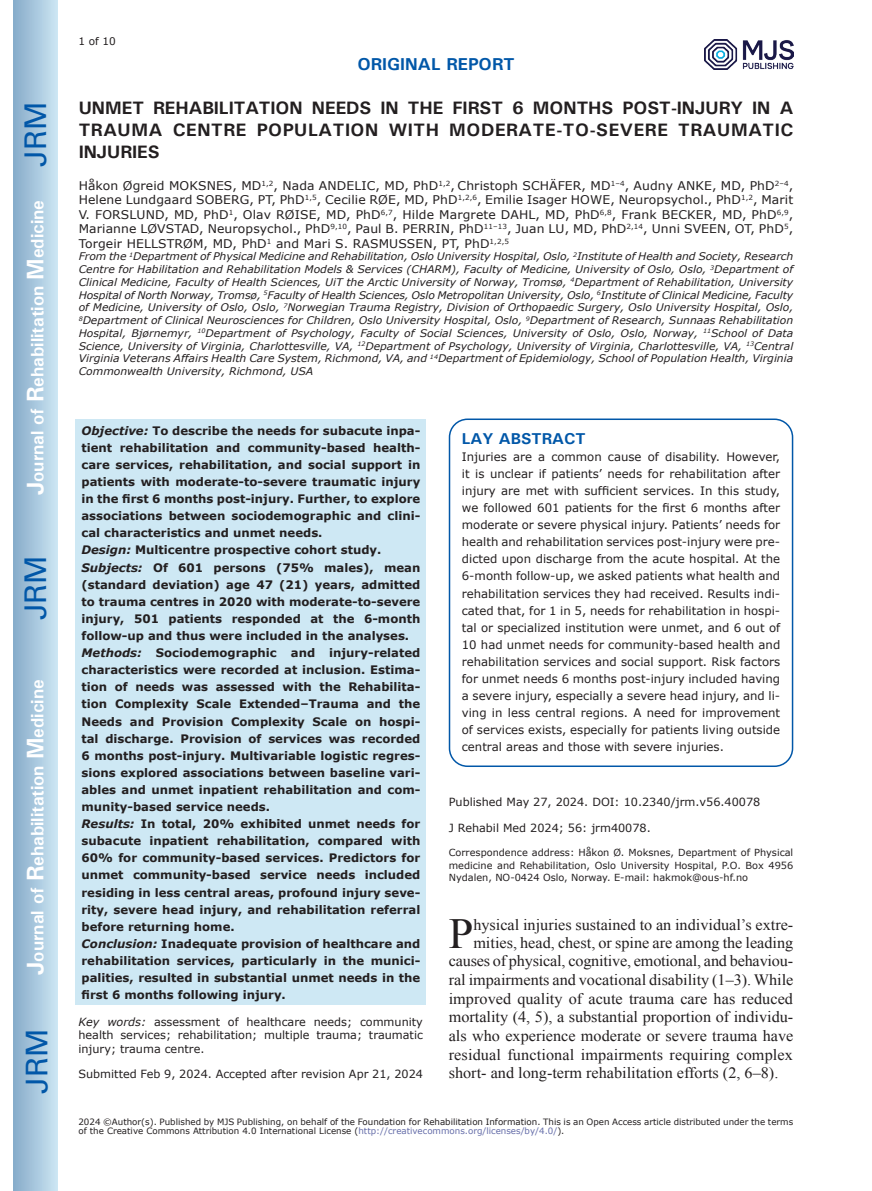
<style>
.page{position:relative;width:872px;height:1191px;background:#fff}
.page>*{position:absolute;margin:0;border:0;box-sizing:border-box;transform-origin:0 0}
.t1{font:42.9px "Times New Roman";color:#231f20}
.t2{font:30px "Univers";color:#0157a8}
.t3{font:700 18px/21.6px "Univers";letter-spacing:.03em;color:#231f20;text-align:justify}
.t4{font:700 18px "Univers";color:#fff}
.t5{font:700 17.25px "Univers";color:#0157a8}
.t6{font:15.75px "Times New Roman";color:#231f20}
.t7{font:700 15.75px "Univers";color:#0157a8}
.t8{font:12px/14.4px "Verdana";letter-spacing:.01em;color:#231f20;text-align:justify}
.t9{font:700 11.7px/17.1px "Verdana";color:#231f20}
.t10{font:11.7px/17.1px "Verdana";color:#231f20;text-align:justify}
.t11{font:11.25px/13.5px "Verdana";color:#231f20;text-align:justify}
.t12{font:italic 10.5px/12.8px "Verdana";color:#231f20;text-align:justify}
.t13{font:10.5px "Verdana";color:#231f20}
.t14{font:9.75px/12.3px "Verdana";color:#231f20;text-align:justify}
.t15{font:8.7px/9px "Verdana";color:#231f20}
.s1{font-size:24px}
.s2{font-style:italic}
.s3{color:#656da9}
</style>
<div class="page">
<div style="left:14px;top:0;width:43px;height:1191px;background:linear-gradient(to right,#88acca,#cbe5f2)"></div>
<img style="left:704px;top:40px;width:89px;height:30px">
<div style="left:75px;top:420px;width:351px;height:585px;background:#cee8f4"></div>
<div style="left:449px;top:418px;width:344px;height:349px;border:2px solid #0157a8;border-radius:18px"></div>
<h2 class="t2" style="left:18px;top:167px;width:67px;rotate:-90deg">JRM</h2>
<h3 class="t4" style="left:26px;top:495px;width:297px;rotate:-90deg"><span class="s1">J</span>ournal of <span class="s1">R</span>ehabilitation <span class="s1">M</span>edicine</h3>
<h2 class="t2" style="left:18px;top:620px;width:67px;rotate:-90deg">JRM</h2>
<h3 class="t4" style="left:26px;top:974px;width:297px;rotate:-90deg"><span class="s1">J</span>ournal of <span class="s1">R</span>ehabilitation <span class="s1">M</span>edicine</h3>
<h2 class="t2" style="left:19px;top:1093px;width:67px;rotate:-90deg">JRM</h2>
<p class="t13" style="left:78px;top:35px;width:39px">1 of 10</p>
<h3 class="t5" style="left:357px;top:53px;width:159px">ORIGINAL REPORT</h3>
<h3 class="t3" style="left:79px;top:97px;width:716px">UNMET REHABILITATION NEEDS IN THE FIRST 6 MONTHS POST-INJURY IN A TRAUMA CENTRE POPULATION WITH MODERATE-TO-SEVERE TRAUMATIC INJURIES</h3>
<p class="t8" style="left:79px;top:179px;width:716px">Håkon Øgreid MOKSNES, MD<sup>1,2</sup>, Nada ANDELIC, MD, PhD<sup>1,2</sup>, Christoph SCHÄFER, MD<sup>1–4</sup>, Audny ANKE, MD, PhD<sup>2–4</sup>, Helene Lundgaard SOBERG, PT, PhD<sup>1,5</sup>, Cecilie RØE, MD, PhD<sup>1,2,6</sup>, Emilie Isager HOWE, Neuropsychol., PhD<sup>1,2</sup>, Marit V. FORSLUND, MD, PhD<sup>1</sup>, Olav RØISE, MD, PhD<sup>6,7</sup>, Hilde Margrete DAHL, MD, PhD<sup>6,8</sup>, Frank BECKER, MD, PhD<sup>6,9</sup>, Marianne LØVSTAD, Neuropsychol., PhD<sup>9,10</sup>, Paul B. PERRIN, PhD<sup>11–13</sup>, Juan LU, MD, PhD<sup>2,14</sup>, Unni SVEEN, OT, PhD<sup>5</sup>, Torgeir HELLSTRØM, MD, PhD<sup>1</sup> and Mari S. RASMUSSEN, PT, PhD<sup>1,2,5</sup></p>
<p class="t12" style="left:79px;top:250px;width:716px">From the <sup>1</sup>Department of Physical Medicine and Rehabilitation, Oslo University Hospital, Oslo, <sup>2</sup>Institute of Health and Society, Research Centre for Habilitation and Rehabilitation Models &amp; Services (CHARM), Faculty of Medicine, University of Oslo, Oslo, <sup>3</sup>Department of Clinical Medicine, Faculty of Health Sciences, UiT the Arctic University of Norway, Tromsø, <sup>4</sup>Department of Rehabilitation, University Hospital of North Norway, Tromsø, <sup>5</sup>Faculty of Health Sciences, Oslo Metropolitan University, Oslo, <sup>6</sup>Institute of Clinical Medicine, Faculty of Medicine, University of Oslo, Oslo, <sup>7</sup>Norwegian Trauma Registry, Division of Orthopaedic Surgery, Oslo University Hospital, Oslo, <sup>8</sup>Department of Clinical Neurosciences for Children, Oslo University Hospital, Oslo, <sup>9</sup>Department of Research, Sunnaas Rehabilitation Hospital, Bjørnemyr, <sup>10</sup>Department of Psychology, Faculty of Social Sciences, University of Oslo, Oslo, Norway, <sup>11</sup>School of Data Science, University of Virginia, Charlottesville, VA, <sup>12</sup>Department of Psychology, University of Virginia, Charlottesville, VA, <sup>13</sup>Central Virginia Veterans Affairs Health Care System, Richmond, VA, and <sup>14</sup>Department of Epidemiology, School of Population Health, Virginia Commonwealth University, Richmond, USA</p>
<p class="t9" style="left:81px;top:422px;width:340px"><span class="s2">Objective:</span> To describe the needs for subacute inpa&shy;tient rehabilitation and community-based health&shy;care services, rehabilitation, and social support in patients with moderate-to-severe traumatic injury in the first 6 months post-injury. Further, to explore associations between sociodemographic and clini&shy;cal characteristics and unmet needs.<br><span class="s2">Design:</span> Multicentre prospective cohort study.<br><span class="s2">Subjects:</span> Of 601 persons (75% males), mean (standard deviation) age 47 (21) years, admitted to trauma centres in 2020 with moderate-to-severe injury, 501 patients responded at the 6-month follow-up and thus were included in the analyses.<br><span class="s2">Methods:</span> Sociodemographic and injury-related characteristics were recorded at inclusion. Estima&shy;tion of needs was assessed with the Rehabilita&shy;tion Complexity Scale Extended–Trauma and the Needs and Provision Complexity Scale on hospi&shy;tal discharge. Provision of services was recorded 6 months post-injury. Multivariable logistic regres&shy;sions explored associations between baseline vari&shy;ables and unmet inpatient rehabilitation and com&shy;munity-based service needs.<br><span class="s2">Results:</span> In total, 20% exhibited unmet needs for subacute inpatient rehabilitation, compared with 60% for community-based services. Predictors for unmet community-based service needs included residing in less central areas, profound injury seve&shy;rity, severe head injury, and rehabilitation referral before returning home.<br><span class="s2">Conclusion:</span> Inadequate provision of healthcare and rehabilitation services, particularly in the munici&shy;palities, resulted in substantial unmet needs in the first 6 months following injury.</p>
<p class="t11" style="left:78px;top:1015px;width:346px"><span class="s2">Key words:</span> assessment of healthcare needs; community health services; rehabilitation; multiple trauma; traumatic injury; trauma centre.</p>
<p class="t11" style="left:78px;top:1067px;width:346px">Submitted Feb 9, 2024. Accepted after revision Apr 21, 2024</p>
<h3 class="t7" style="left:462px;top:428px;width:125px">LAY ABSTRACT</h3>
<p class="t10" style="left:462px;top:448px;width:320px">Injuries are a common cause of disability. However, it is unclear if patients’ needs for rehabilitation after injury are met with sufficient services. In this study, we followed 601 patients for the first 6 months after moderate or severe physical injury. Patients’ needs for health and rehabilitation services post-injury were pre&shy;dicted upon discharge from the acute hospital. At the 6-month follow-up, we asked patients what health and rehabilitation services they had received. Results indi&shy;cated that, for 1 in 5, needs for rehabilitation in hospi&shy;tal or specialized institution were unmet, and 6 out of 10 had unmet needs for community-based health and rehabilitation services and social support. Risk factors for unmet needs 6 months post-injury included having a severe injury, especially a severe head injury, and li&shy;ving in less central regions. A need for improvement of services exists, especially for patients living outside central areas and those with severe injuries.</p>
<p class="t11" style="left:449px;top:795px;width:313px">Published May 27, 2024. DOI: 10.2340/jrm.v56.40078</p>
<p class="t11" style="left:449px;top:821px;width:204px">J Rehabil Med 2024; 56: jrm40078.</p>
<p class="t14" style="left:449px;top:846px;width:346px">Correspondence address: Håkon Ø. Moksnes, Department of Physical medicine and Rehabilitation, Oslo University Hospital, P.O. Box 4956<br>Nydalen, NO-0424 Oslo, Norway. E-mail: hakmok@ous-hf.no</p>
<h1 class="t1" style="left:449px;top:904px;width:26px">P</h1>
<h3 class="t6" style="left:473px;top:913px;width:321px">hysical injuries sustained to an individual’s extre-</h3>
<h3 class="t6" style="left:473px;top:931px;width:321px">mities, head, chest, or spine are among the leading</h3>
<h3 class="t6" style="left:449px;top:950px;width:346px">causes of physical, cognitive, emotional, and behaviou-</h3>
<h3 class="t6" style="left:449px;top:969px;width:346px">ral impairments and vocational disability (1–3). While</h3>
<h3 class="t6" style="left:449px;top:987px;width:346px">improved quality of acute trauma care has reduced</h3>
<h3 class="t6" style="left:449px;top:1006px;width:346px">mortality (4, 5), a substantial proportion of individu-</h3>
<h3 class="t6" style="left:449px;top:1025px;width:346px">als who experience moderate or severe trauma have</h3>
<h3 class="t6" style="left:449px;top:1043px;width:346px">residual functional impairments requiring complex</h3>
<h3 class="t6" style="left:449px;top:1062px;width:331px">short- and long-term rehabilitation efforts (2, 6–8).</h3>
<p class="t15" style="left:78px;top:1117px;width:716px">2024 ©Author(s). Published by MJS Publishing, on behalf of the Foundation for Rehabilitation Information. This is an Open Access article distributed under the terms of the Creative Commons Attribution 4.0 International License (<span class="s3">http://creativecommons.org/licenses/by/4.0/</span>).</p>
</div>
